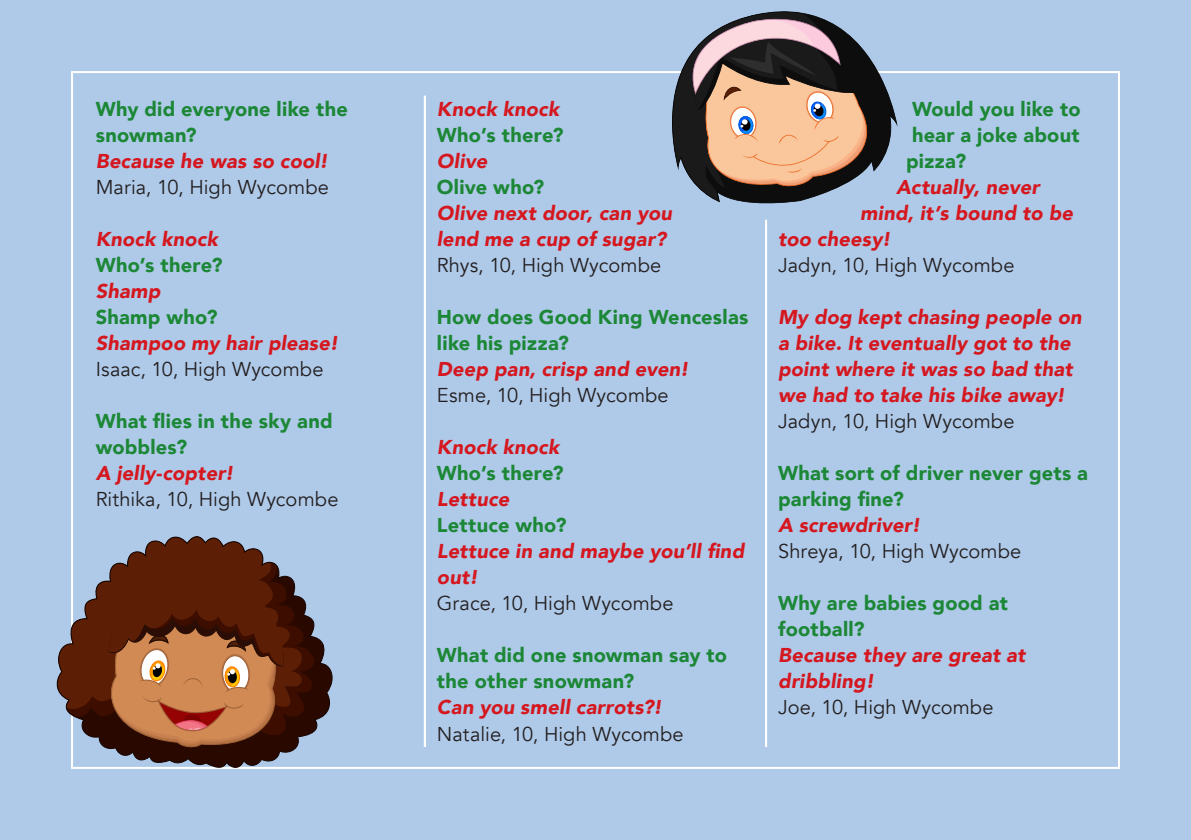
<style>
.page{position:relative;width:1191px;height:840px;background:#fff}
.page>*{position:absolute;margin:0;border:0;box-sizing:border-box;transform-origin:0 0}
.Answer{font:italic 900 20px/26px "Avenir";letter-spacing:.01em;color:#d5171f}
.question{font:900 20px/26px "Avenir";letter-spacing:.01em;color:#1c8736}
.Name{font:20px "Avenir";letter-spacing:.005em;color:#231f20}
</style>
<div class="page">
<div style="left:0;top:0;width:1191px;height:839px;background:#afcae9"></div>
<hr style="left:424px;top:96px;width:2px;height:650px;background:#fff">
<hr style="left:765px;top:220px;width:2px;height:526px;background:#fff">
<svg style="left:71px;top:767px;width:266px;height:2px"></svg>
<svg style="left:56px;top:535px;width:277px;height:232px"></svg>
<svg style="left:104px;top:562px;width:186px;height:186px;background:#874a2a"></svg>
<svg style="left:717px;top:71px;width:180px;height:133px"></svg>
<svg style="left:640px;top:11px;width:244px;height:190px"></svg>
<p class="question" style="left:96px;top:95px;width:254px">Why did everyone like the snowman?</p>
<p class="Answer" style="left:96px;top:148px;width:234px">Because he was so cool!</p>
<p class="Name" style="left:96px;top:175px;width:235px">Maria, 10, High Wycombe</p>
<p class="Answer" style="left:96px;top:226px;width:124px">Knock knock</p>
<p class="question" style="left:96px;top:251px;width:128px">Who’s there?</p>
<p class="Answer" style="left:96px;top:278px;width:66px">Shamp</p>
<p class="question" style="left:96px;top:303px;width:123px">Shamp who?</p>
<p class="Answer" style="left:96px;top:330px;width:244px">Shampoo my hair please!</p>
<p class="Name" style="left:96px;top:357px;width:229px">Isaac, 10, High Wycombe</p>
<p class="question" style="left:96px;top:407px;width:239px">What flies in the sky and wobbles?</p>
<p class="Answer" style="left:96px;top:460px;width:140px">A jelly-copter!</p>
<p class="Name" style="left:96px;top:487px;width:244px">Rithika, 10, High Wycombe</p>
<p class="Answer" style="left:437px;top:96px;width:124px">Knock knock</p>
<p class="question" style="left:437px;top:121px;width:128px">Who’s there?</p>
<p class="Answer" style="left:437px;top:148px;width:52px">Olive</p>
<p class="question" style="left:437px;top:173px;width:109px">Olive who?</p>
<p class="Answer" style="left:437px;top:200px;width:237px">Olive next door, can you lend me a cup of sugar?</p>
<p class="Name" style="left:437px;top:253px;width:226px">Rhys, 10, High Wycombe</p>
<p class="question" style="left:437px;top:303px;width:313px">How does Good King Wenceslas like his pizza?</p>
<p class="Answer" style="left:437px;top:356px;width:253px">Deep pan, crisp and even!</p>
<p class="Name" style="left:437px;top:383px;width:233px">Esme, 10, High Wycombe</p>
<p class="Answer" style="left:437px;top:434px;width:124px">Knock knock</p>
<p class="question" style="left:437px;top:459px;width:128px">Who’s there?</p>
<p class="Answer" style="left:437px;top:486px;width:74px">Lettuce</p>
<p class="question" style="left:437px;top:511px;width:131px">Lettuce who?</p>
<p class="Answer" style="left:437px;top:538px;width:309px">Lettuce in and maybe you’ll find out!</p>
<p class="Name" style="left:437px;top:591px;width:238px">Grace, 10, High Wycombe</p>
<p class="question" style="left:437px;top:641px;width:292px">What did one snowman say to the other snowman?</p>
<p class="Answer" style="left:437px;top:694px;width:227px">Can you smell carrots?!</p>
<p class="Name" style="left:437px;top:721px;width:248px">Natalie, 10, High Wycombe</p>
<p class="question" style="left:912px;top:95px;width:170px">Would you like to</p>
<p class="question" style="left:912px;top:121px;width:169px">hear a joke about</p>
<p class="question" style="left:906px;top:147px;width:62px">pizza?</p>
<p class="Answer" style="left:896px;top:174px;width:145px">Actually, never</p>
<p class="Answer" style="left:860px;top:200px;width:214px">mind, it’s bound to be</p>
<p class="Answer" style="left:778px;top:226px;width:114px">too cheesy!</p>
<p class="Name" style="left:778px;top:253px;width:238px">Jadyn, 10, High Wycombe</p>
<p class="Answer" style="left:778px;top:304px;width:305px">My dog kept chasing people on a bike. It eventually got to the point where it was so bad that we had to take his bike away!</p>
<p class="Name" style="left:778px;top:409px;width:238px">Jadyn, 10, High Wycombe</p>
<p class="question" style="left:778px;top:459px;width:311px">What sort of driver never gets a parking fine?</p>
<p class="Answer" style="left:778px;top:512px;width:144px">A screwdriver!</p>
<p class="Name" style="left:778px;top:539px;width:245px">Shreya, 10, High Wycombe</p>
<p class="question" style="left:778px;top:589px;width:231px">Why are babies good at football?</p>
<p class="Answer" style="left:778px;top:642px;width:249px">Because they are great at dribbling!</p>
<p class="Name" style="left:778px;top:695px;width:217px">Joe, 10, High Wycombe</p>
</div>
